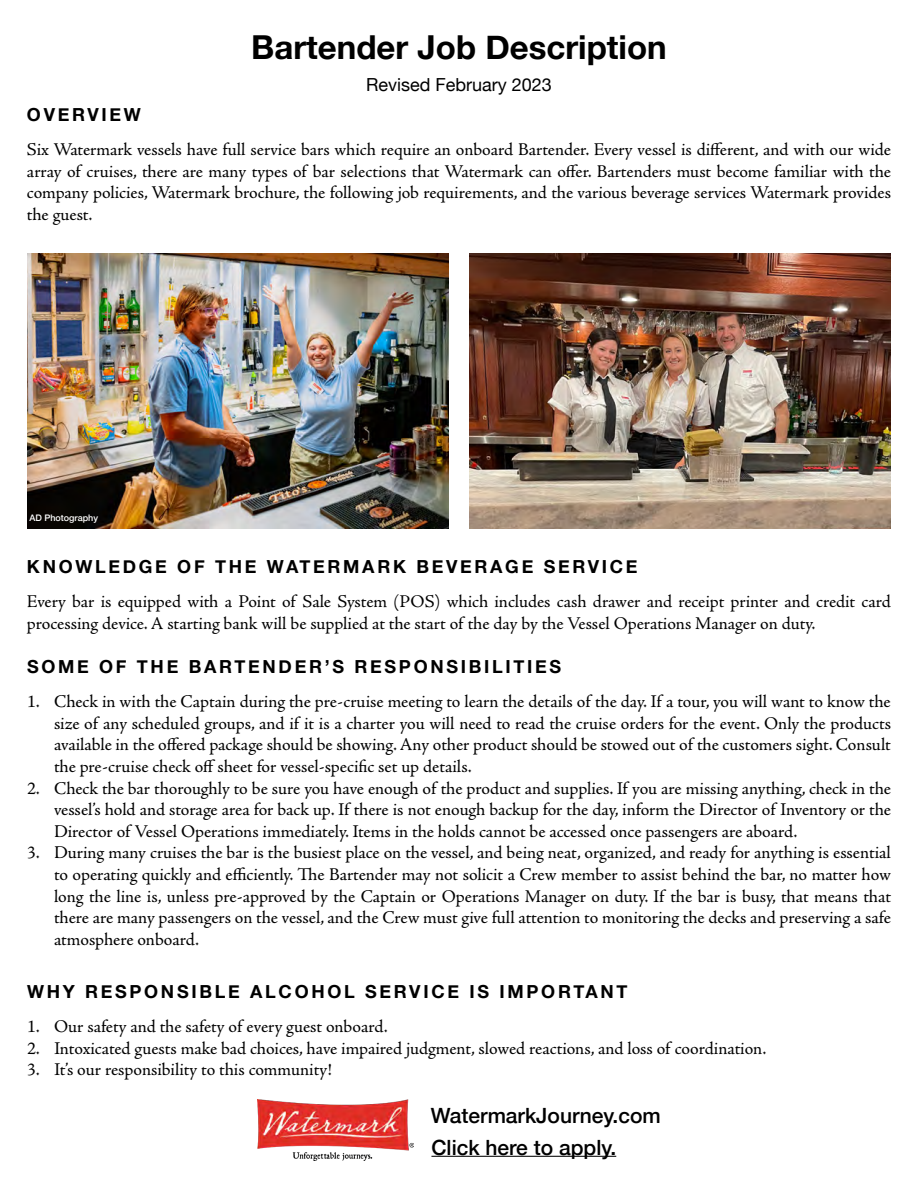
<style>
.page{position:relative;width:918px;height:1188px;background:#fff}
.page>*{position:absolute;margin:0;border:0;box-sizing:border-box;transform-origin:0 0}
.t1{font:700 33px "Helvetica Neue";color:#000}
.t2{font:500 21px/31.8px "Helvetica Neue";color:#000}
.t3{font:18px/21.6px "Adobe Jenson Pro";letter-spacing:-.005em;color:#000;text-align:justify}
.t4{font:700 18px "Helvetica Neue";letter-spacing:.15em;color:#000}
.t5{font:18px "Helvetica Neue";color:#000}
.t6{font:500 9px "Helvetica Neue";color:#fff}
</style>
<div class="page">
<img style="left:257px;top:1099px;width:156px;height:62px">
<hr style="left:431px;top:1156px;width:185px;height:1px;background:#000">
<img style="left:470px;top:254px;width:421px;height:275px">
<img style="left:27px;top:254px;width:421px;height:275px">
<h1 class="t1" style="left:251px;top:22px;width:417px">Bartender Job Description</h1>
<p class="t5" style="left:366px;top:71px;width:187px">Revised February 2023</p>
<p class="t4" style="left:27px;top:101px;width:115px">OVERVIEW</p>
<p class="t3" style="left:27px;top:139px;width:866px">Six Watermark vessels have full service bars which require an onboard Bartender. Every vessel is different, and with our wide array of cruises, there are many types of bar selections that Watermark can offer. Bartenders must become familiar with the company policies, Watermark brochure, the following job requirements, and the various beverage services Watermark provides the guest.</p>
<p class="t6" style="left:29px;top:511px;width:70px">AD Photography</p>
<p class="t4" style="left:27px;top:553px;width:612px">KNOWLEDGE OF THE WATERMARK BEVERAGE SERVICE</p>
<p class="t3" style="left:27px;top:591px;width:865px">Every bar is equipped with a Point of Sale System (POS) which includes cash drawer and receipt printer and credit card processing device. A starting bank will be supplied at the start of the day by the Vessel Operations Manager on duty.</p>
<p class="t4" style="left:27px;top:653px;width:536px">SOME OF THE BARTENDER’S RESPONSIBILITIES</p>
<p class="t3" style="left:54px;top:691px;width:839px;text-indent:-27px">1. Check in with the Captain during the pre-cruise meeting to learn the details of the day. If a tour, you will want to know the size of any scheduled groups, and if it is a charter you will need to read the cruise orders for the event. Only the products available in the offered package should be showing. Any other product should be stowed out of the customers sight. Consult the pre-cruise check off sheet for vessel-specific set up details.</p>
<p class="t3" style="left:54px;top:778px;width:839px;text-indent:-27px">2. Check the bar thoroughly to be sure you have enough of the product and supplies. If you are missing anything, check in the vessel’s hold and storage area for back up. If there is not enough backup for the day, inform the Director of Inventory or the Director of Vessel Operations immediately. Items in the holds cannot be accessed once passengers are aboard.</p>
<p class="t3" style="left:54px;top:842px;width:839px;text-indent:-27px">3. During many cruises the bar is the busiest place on the vessel, and being neat, organized, and ready for anything is essential to operating quickly and efficiently. The Bartender may not solicit a Crew member to assist behind the bar, no matter how long the line is, unless pre-approved by the Captain or Operations Manager on duty. If the bar is busy, that means that there are many passengers on the vessel, and the Crew must give full attention to monitoring the decks and preserving a safe atmosphere onboard.</p>
<p class="t4" style="left:27px;top:978px;width:602px">WHY RESPONSIBLE ALCOHOL SERVICE IS IMPORTANT</p>
<p class="t3" style="left:27px;top:1016px;width:362px">1. Our safety and the safety of every guest onboard.</p>
<p class="t3" style="left:27px;top:1038px;width:741px">2. Intoxicated guests make bad choices, have impaired judgment, slowed reactions, and loss of coordination.</p>
<p class="t3" style="left:27px;top:1059px;width:306px">3. It’s our responsibility to this community!</p>
<p class="t2" style="left:431px;top:1098px;width:231px">WatermarkJourney.com<br>Click here to apply.</p>
</div>
